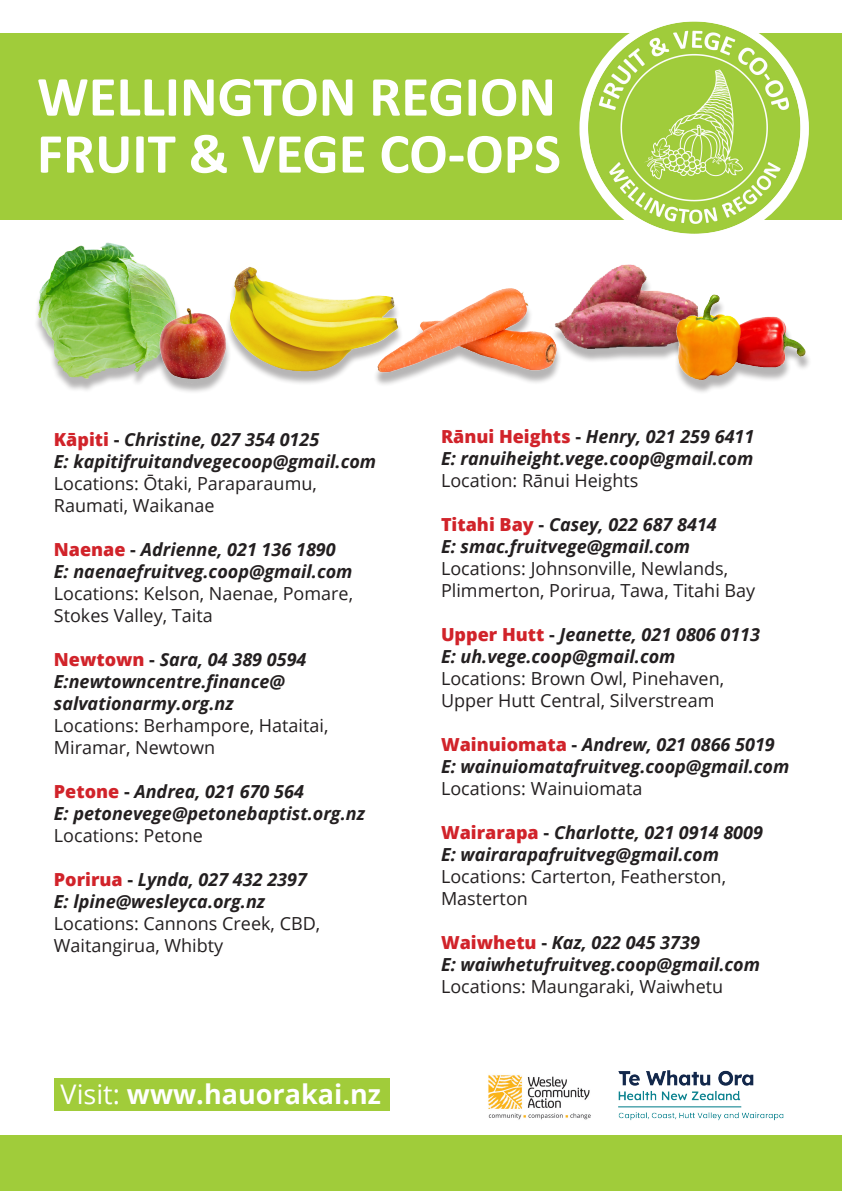
<style>
.page{position:relative;width:842px;height:1191px;background:#fff}
.page>*{position:absolute;margin:0;border:0;box-sizing:border-box;transform-origin:0 0}
.t1{font:700 57px "Calibri";color:#fff}
.t2{font:700 27px "Open Sans";color:#fff}
.t3{font:italic 700 18px/22px "Open Sans";color:#231f20}
.t4{font:18px/22px "Open Sans";color:#231f20}
.s1{font-weight:800;font-style:normal;color:#d1232a}
.s2{font-style:normal}
.s3{font-weight:400}
</style>
<div class="page">
<div style="left:0;top:1135px;width:842px;height:56px;background:#a0cc3a"></div>
<img style="left:488px;top:1075px;width:103px;height:45px">
<img style="left:618px;top:1070px;width:166px;height:51px">
<div style="left:0;top:33px;width:842px;height:187px;background:#a0cc3a"></div>
<img style="left:585px;top:21px;width:222px;height:212px">
<div style="left:54px;top:1078px;width:335px;height:32px;background:#a1cc3a"></div>
<img style="left:570px;top:228px;width:138px;height:133px">
<img style="left:403px;top:288px;width:167px;height:93px">
<div style="left:34px;top:248px;width:148px;height:145px;background:#231f20;opacity:.33"></div>
<img style="left:35px;top:242px;width:146px;height:141px">
<img style="left:672px;top:285px;width:137px;height:105px">
<div style="left:226px;top:270px;width:177px;height:115px;background:#231f20;opacity:.33"></div>
<img style="left:229px;top:266px;width:171px;height:107px">
<div style="left:146px;top:313px;width:86px;height:83px;background:#231f20;opacity:.33"></div>
<img style="left:148px;top:301px;width:91px;height:91px">
<p class="t1" style="left:37px;top:56px;width:520px">WELLINGTON REGION</p>
<p class="t1" style="left:37px;top:113px;width:526px">FRUIT &amp; VEGE CO-OPS</p>
<p class="t3" style="left:54px;top:428px;width:267px"><span class="s1">Kāpiti</span> <span class="s2">-</span> Christine, 027 354 0125</p>
<p class="t3" style="left:54px;top:450px;width:324px">E: kapitifruitandvegecoop@gmail.com</p>
<p class="t4" style="left:54px;top:472px;width:264px">Locations: Ōtaki, Paraparaumu,<br>Raumati, Waikanae</p>
<p class="t3" style="left:54px;top:538px;width:283px"><span class="s1">Naenae</span> <span class="s2">-</span> Adrienne, 021 136 1890</p>
<p class="t3" style="left:54px;top:560px;width:300px">E: naenaefruitveg.coop@gmail.com</p>
<p class="t4" style="left:54px;top:582px;width:301px">Locations: Kelson, Naenae, Pomare,</p>
<p class="t4" style="left:54px;top:604px;width:160px">Stokes Valley, Taita</p>
<p class="t3" style="left:54px;top:648px;width:254px"><span class="s1">Newtown</span> <span class="s2">-</span> Sara, 04 389 0594</p>
<p class="t3" style="left:54px;top:670px;width:233px">E:newtowncentre.finance@ salvationarmy.org.nz</p>
<p class="t4" style="left:54px;top:714px;width:276px">Locations: Berhampore, Hataitai,<br>Miramar, Newtown</p>
<p class="t3" style="left:54px;top:780px;width:252px"><span class="s1">Petone</span> <span class="s2">-</span> Andrea, 021 670 564</p>
<p class="t3" style="left:54px;top:802px;width:312px">E: petonevege@petonebaptist.org.nz</p>
<p class="t4" style="left:54px;top:824px;width:150px">Locations: Petone</p>
<p class="t3" style="left:54px;top:868px;width:255px"><span class="s1">Porirua</span> <span class="s2">-</span> Lynda, 027 432 2397</p>
<p class="t3" style="left:54px;top:890px;width:213px">E: lpine@wesleyca.org.nz</p>
<p class="t4" style="left:54px;top:912px;width:268px">Locations: Cannons Creek, CBD,<br>Waitangirua, Whibty</p>
<p class="t2" style="left:61px;top:1074px;width:322px"><span class="s3">Visit:</span> www.hauorakai.nz</p>
<p class="t3" style="left:441px;top:425px;width:315px"><span class="s1">Rānui Heights</span> <span class="s2">-</span> Henry, 021 259 6411</p>
<p class="t3" style="left:441px;top:447px;width:314px">E: ranuiheight.vege.coop@gmail.com</p>
<p class="t4" style="left:441px;top:469px;width:199px">Location: Rānui Heights</p>
<p class="t3" style="left:441px;top:513px;width:277px"><span class="s1">Titahi Bay</span> <span class="s2">-</span> Casey, 022 687 8414</p>
<p class="t3" style="left:441px;top:535px;width:251px">E: smac.fruitvege@gmail.com</p>
<p class="t4" style="left:441px;top:557px;width:316px">Locations: Johnsonville, Newlands,<br>Plimmerton, Porirua, Tawa, Titahi Bay</p>
<p class="t3" style="left:441px;top:623px;width:321px"><span class="s1">Upper Hutt</span> <span class="s2">-</span> Jeanette, 021 0806 0113</p>
<p class="t3" style="left:441px;top:645px;width:236px">E: uh.vege.coop@gmail.com</p>
<p class="t4" style="left:441px;top:667px;width:285px">Locations: Brown Owl, Pinehaven,<br>Upper Hutt Central, Silverstream</p>
<p class="t3" style="left:441px;top:733px;width:335px"><span class="s1">Wainuiomata</span> <span class="s2">-</span> Andrew, 021 0866 5019</p>
<p class="t3" style="left:441px;top:755px;width:350px">E: wainuiomatafruitveg.coop@gmail.com</p>
<p class="t4" style="left:441px;top:777px;width:203px">Locations: Wainuiomata</p>
<p class="t3" style="left:441px;top:821px;width:323px"><span class="s1">Wairarapa</span> <span class="s2">-</span> Charlotte, 021 0914 8009</p>
<p class="t3" style="left:441px;top:843px;width:280px">E: wairarapafruitveg@gmail.com</p>
<p class="t4" style="left:441px;top:865px;width:287px">Locations: Carterton, Featherston,<br>Masterton</p>
<p class="t3" style="left:441px;top:931px;width:321px"><span class="s1">Waiwhetu</span> <span class="s2">-</span> Kaz, 022 045 3739<br>E: waiwhetufruitveg.coop@gmail.com</p>
<p class="t4" style="left:441px;top:975px;width:284px">Locations: Maungaraki, Waiwhetu</p>
</div>
